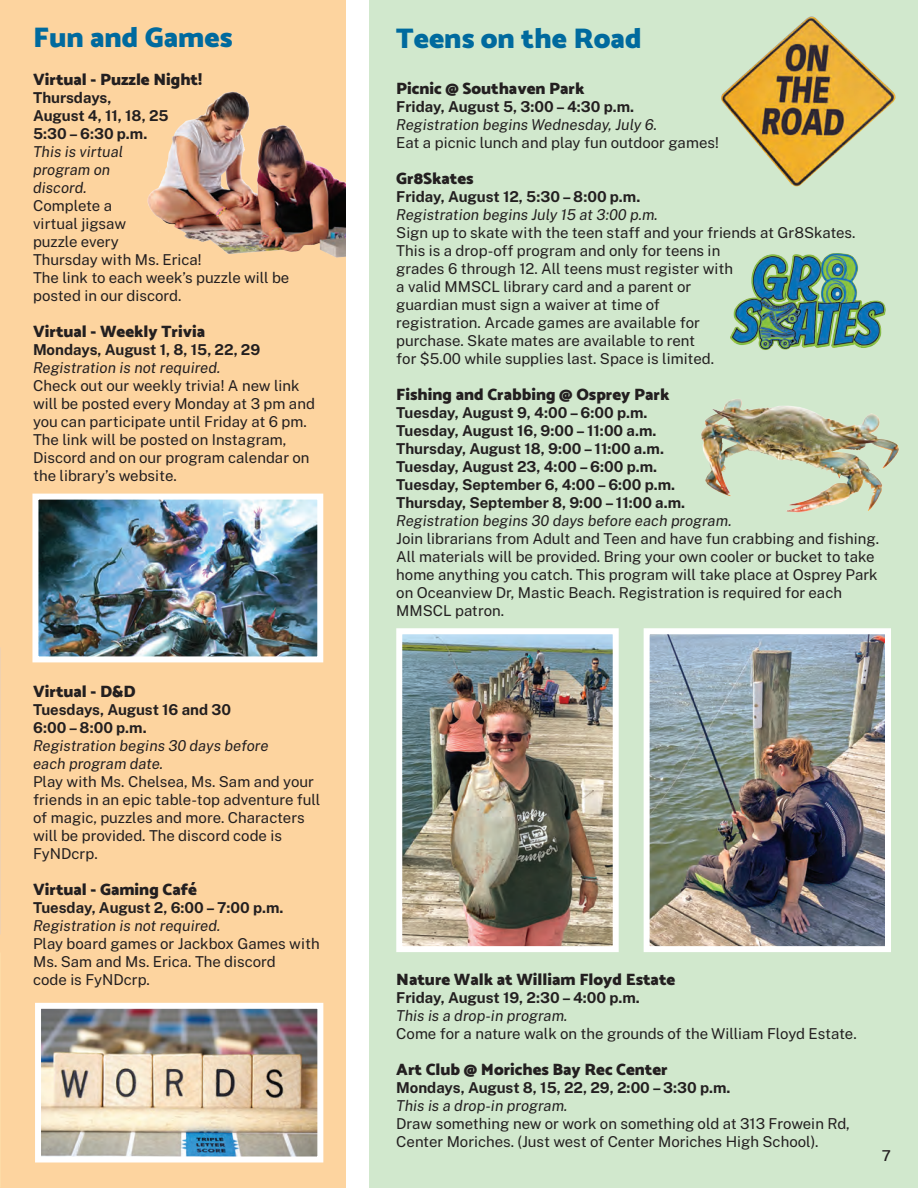
<style>
.page{position:relative;width:918px;height:1188px;background:#fff}
.page>*{position:absolute;margin:0;border:0;box-sizing:border-box;transform-origin:0 0}
.t1{font:100 28.5px "Catamaran";color:#006a9e}
.t2{font:100 16.5px "Catamaran";color:#231f20}
.t3{font:15px/18px "Public Sans";color:#231f20}
.t4{font:700 15px/18px "Public Sans";color:#231f20}
.t5{font:italic 15px/18px "Public Sans";color:#231f20}
.t6{font:500 15px "Public Sans";color:#231f20}
</style>
<div class="page">
<div style="left:369px;top:0;width:549px;height:1188px;background:#d1e8cd"></div>
<div style="left:0;top:0;width:346px;height:1188px;background:#fdd49f"></div>
<img style="left:396px;top:628px;width:223px;height:324px">
<img style="left:643px;top:628px;width:248px;height:324px">
<img style="left:32px;top:493px;width:292px;height:170px">
<img style="left:730px;top:253px;width:156px;height:97px">
<img style="left:721px;top:16px;width:175px;height:171px">
<img style="left:35px;top:1002px;width:289px;height:161px">
<img style="left:147px;top:91px;width:198px;height:167px">
<img style="left:701px;top:399px;width:198px;height:114px">
<h1 class="t1" style="left:33px;top:16px;width:201px">Fun and Games</h1>
<h1 class="t1" style="left:396px;top:16px;width:247px">Teens on the Road</h1>
<p class="t2" style="left:33px;top:67px;width:171px">Virtual - Puzzle Night!</p>
<p class="t4" style="left:33px;top:88px;width:137px">Thursdays,<br>August 4, 11, 18, 25<br>5:30 – 6:30 p.m.</p>
<p class="t5" style="left:33px;top:142px;width:92px">This is virtual program on discord.</p>
<p class="t3" style="left:33px;top:196px;width:258px">Complete a<br>virtual jigsaw<br>puzzle every<br>Thursday with Ms. Erica!<br>The link to each week’s puzzle will be posted in our discord.</p>
<p class="t2" style="left:33px;top:319px;width:174px">Virtual - Weekly Trivia</p>
<p class="t4" style="left:33px;top:340px;width:229px">Mondays, August 1, 8, 15, 22, 29</p>
<p class="t5" style="left:33px;top:358px;width:189px">Registration is not required.</p>
<p class="t3" style="left:33px;top:376px;width:283px">Check out our weekly trivia! A new link will be posted every Monday at 3 pm and you can participate until Friday at 6 pm.<br>The link will be posted on Instagram, Discord and on our program calendar on the library’s website.</p>
<p class="t2" style="left:396px;top:75px;width:190px">Picnic @ Southaven Park</p>
<p class="t4" style="left:396px;top:96px;width:239px">Friday, August 5, 3:00 – 4:30 p.m.</p>
<p class="t5" style="left:396px;top:115px;width:262px">Registration begins Wednesday, July 6.</p>
<p class="t3" style="left:396px;top:132px;width:324px">Eat a picnic lunch and play fun outdoor games!</p>
<p class="t2" style="left:396px;top:165px;width:79px">Gr8Skates</p>
<p class="t4" style="left:396px;top:186px;width:246px">Friday, August 12, 5:30 – 8:00 p.m.</p>
<p class="t5" style="left:396px;top:205px;width:263px">Registration begins July 15 at 3:00 p.m.</p>
<p class="t3" style="left:396px;top:222px;width:461px">Sign up to skate with the teen staff and your friends at Gr8Skates.<br>This is a drop-off program and only for teens in<br>grades 6 through 12. All teens must register with<br>a valid MMSCL library card and a parent or<br>guardian must sign a waiver at time of<br>registration. Arcade games are available for<br>purchase. Skate mates are available to rent<br>for $5.00 while supplies last. Space is limited.</p>
<p class="t2" style="left:396px;top:381px;width:275px">Fishing and Crabbing @ Osprey Park</p>
<p class="t4" style="left:396px;top:402px;width:291px">Tuesday, August 9, 4:00 – 6:00 p.m.<br>Tuesday, August 16, 9:00 – 11:00 a.m.<br>Thursday, August 18, 9:00 – 11:00 a.m.<br>Tuesday, August 23, 4:00 – 6:00 p.m.<br>Tuesday, September 6, 4:00 – 6:00 p.m.<br>Thursday, September 8, 9:00 – 11:00 a.m.</p>
<p class="t5" style="left:396px;top:511px;width:337px">Registration begins 30 days before each program.</p>
<p class="t3" style="left:396px;top:528px;width:484px">Join librarians from Adult and Teen and have fun crabbing and fishing.<br>All materials will be provided. Bring your own cooler or bucket to take home anything you catch. This program will take place at Osprey Park on Oceanview Dr, Mastic Beach. Registration is required for each MMSCL patron.</p>
<p class="t2" style="left:33px;top:679px;width:104px">Virtual - D&amp;D</p>
<p class="t4" style="left:33px;top:700px;width:199px">Tuesdays, August 16 and 30<br>6:00 – 8:00 p.m.</p>
<p class="t5" style="left:33px;top:736px;width:237px">Registration begins 30 days before each program date.</p>
<p class="t3" style="left:33px;top:772px;width:289px">Play with Ms. Chelsea, Ms. Sam and your friends in an epic table-top adventure full of magic, puzzles and more. Characters will be provided. The discord code is FyNDcrp.</p>
<p class="t2" style="left:33px;top:877px;width:165px">Virtual - Gaming Café</p>
<p class="t4" style="left:33px;top:898px;width:252px">Tuesday, August 2, 6:00 – 7:00 p.m.</p>
<p class="t5" style="left:33px;top:916px;width:189px">Registration is not required.</p>
<p class="t3" style="left:33px;top:934px;width:288px">Play board games or Jackbox Games with<br>Ms. Sam and Ms. Erica. The discord<br>code is FyNDcrp.</p>
<p class="t2" style="left:396px;top:966px;width:281px">Nature Walk at William Floyd Estate</p>
<p class="t4" style="left:396px;top:987px;width:245px">Friday, August 19, 2:30 – 4:00 p.m.</p>
<p class="t5" style="left:396px;top:1006px;width:173px">This is a drop-in program.</p>
<p class="t3" style="left:396px;top:1023px;width:462px">Come for a nature walk on the grounds of the William Floyd Estate.</p>
<p class="t2" style="left:396px;top:1056px;width:273px">Art Club @ Moriches Bay Rec Center</p>
<p class="t4" style="left:396px;top:1077px;width:336px">Mondays, August 8, 15, 22, 29, 2:00 – 3:30 p.m.</p>
<p class="t5" style="left:396px;top:1096px;width:173px">This is a drop-in program.</p>
<p class="t3" style="left:396px;top:1113px;width:455px">Draw something new or work on something old at 313 Frowein Rd,<br>Center Moriches. (Just west of Center Moriches High School).</p>
<p class="t6" style="left:882px;top:1145px;width:11px">7</p>
</div>
